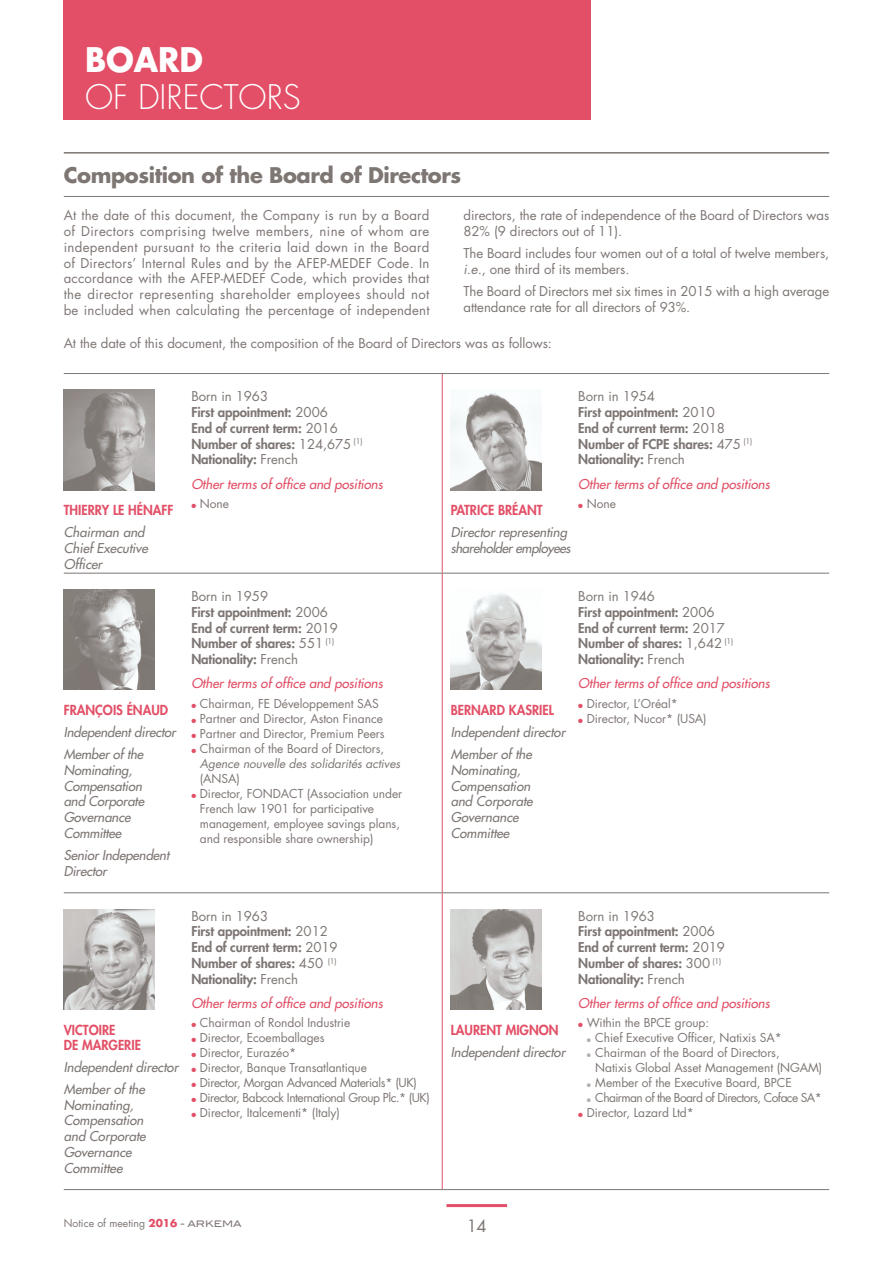
<style>
.page{position:relative;width:893px;height:1263px;background:#fff}
.page>*{position:absolute;margin:0;border:0;box-sizing:border-box;transform-origin:0 0}
.t1{font:300 33px "Futura Std";color:#fff}
.t2{font:700 33px "Futura Std";letter-spacing:-.005em;color:#fff;scale:.95 1}
.t3{font:700 21px "Futura Std";letter-spacing:-.02em;color:#7d7673}
.t4{font:16.5px "Futura Std";color:#7d7673}
.t5{font:800 13.5px/15px "Futura Std";color:#e24f66;scale:.95 1}
.t6{font:13.2px/15.8px "Futura Std";letter-spacing:-.005em;color:#7d7673}
.t7{font:800 13.2px/15.8px "Futura Std";letter-spacing:-.01em;color:#7d7673}
.t8{font:italic 500 13.2px/15.8px "Futura Std";color:#7d7673}
.t9{font:italic 500 13.2px "Futura Std";color:#e24f66}
.t10{font:12px/15px "Futura Std";letter-spacing:-.005em;color:#7d7673}
.t11{font:italic 12px/15px "Futura Std";letter-spacing:-.005em;color:#7d7673}
.t12{font:12px "Futura Std";letter-spacing:-.04em;color:#7d7673}
.t13{font:12px "Futura Std";letter-spacing:-.05em;color:#7d7673}
.t14{font:12px "Futura Std";letter-spacing:-.03em;color:#7d7673}
.t15{font:10.5px "Futura Std";color:#7d7673}
.s1{font-style:italic}
.s2{font-weight:400}
.s3{color:#e24f66}
.s4{font-style:normal}
.s5{color:#b2afae}
.s6{font-weight:700;color:#e24f66}
.s7{font-family:"Blair ITC Std";font-size:9px}
</style>
<div class="page">
<hr style="left:446px;top:1204px;width:61px;height:3px;background:#e24f66">
<div style="left:64px;top:0;width:527px;height:119px;background:#e24f66"></div>
<hr style="left:64px;top:152px;width:765px;height:2px;background:#7d7673">
<hr style="left:64px;top:196px;width:765px;height:1px;background:#7d7673">
<hr style="left:442px;top:374px;width:1px;height:199px;background:#e24f66">
<hr style="left:442px;top:573px;width:1px;height:319px;background:#e24f66">
<hr style="left:442px;top:893px;width:1px;height:296px;background:#e24f66">
<hr style="left:64px;top:373px;width:765px;height:1px;background:#7d7673">
<hr style="left:64px;top:573px;width:765px;height:1px;background:#7d7673">
<hr style="left:64px;top:892px;width:765px;height:1px;background:#7d7673">
<hr style="left:64px;top:1189px;width:765px;height:1px;background:#7d7673">
<img style="left:64px;top:390px;width:91px;height:100px">
<img style="left:451px;top:393px;width:90px;height:97px">
<img style="left:64px;top:589px;width:91px;height:101px">
<img style="left:451px;top:593px;width:90px;height:97px">
<img style="left:64px;top:909px;width:91px;height:100px">
<img style="left:451px;top:909px;width:90px;height:100px">
<h1 class="t2" style="left:85px;top:44px;width:126px">BOARD</h1>
<h1 class="t1" style="left:85px;top:82px;width:217px">OF DIRECTORS</h1>
<h2 class="t3" style="left:64px;top:166px;width:399px">Composition of the Board of Directors</h2>
<p class="t6" style="left:64px;top:209px;width:367px;text-align:justify">At the date of this document, the Company is run by a Board of Directors comprising twelve members, nine of whom are independent pursuant to the criteria laid down in the Board of Directors’ Internal Rules and by the AFEP-MEDEF Code. In accordance with the AFEP-MEDEF Code, which provides that the director representing shareholder employees should not be included when calculating the percentage of independent</p>
<p class="t6" style="left:463px;top:209px;width:367px">directors, the rate of independence of the Board of Directors was<br>82% (9 directors out of 11).</p>
<p class="t6" style="left:463px;top:247px;width:367px">The Board includes four women out of a total of twelve members, <span class="s1">i.e.</span>, one third of its members.</p>
<p class="t6" style="left:463px;top:284px;width:367px">The Board of Directors met six times in 2015 with a high average attendance rate for all directors of 93%.</p>
<p class="t6" style="left:64px;top:336px;width:490px">At the date of this document, the composition of the Board of Directors was as follows:</p>
<p class="t5" style="left:64px;top:504px;width:117px">THIERRY LE HÉNAFF</p>
<p class="t8" style="left:64px;top:526px;width:86px">Chairman and<br>Chief Executive<br>Officer</p>
<p class="t5" style="left:64px;top:703px;width:111px">FRANÇOIS ÉNAUD</p>
<p class="t8" style="left:64px;top:722px;width:114px;line-height:22px">Independent director<br>Member of the</p>
<p class="t8" style="left:64px;top:763px;width:82px">Nominating,<br>Compensation and Corporate<br>Governance<br>Committee</p>
<p class="t8" style="left:64px;top:848px;width:107px">Senior I ndependent<br>D irector</p>
<p class="t7" style="left:578px;top:390px;width:176px"><span class="s2">Born in 1954<br></span>First appointment: <span class="s2">2010<br></span>End of current term: <span class="s2">2018<br></span>Number of FCPE shares: <span class="s2">475</span> <sup>(1)<br></sup>Nationality: <span class="s2">French</span></p>
<p class="t9" style="left:578px;top:478px;width:193px">Other terms of office and positions</p>
<p class="t10" style="left:578px;top:497px;width:39px"><span class="s3">●</span> None</p>
<p class="t7" style="left:191px;top:390px;width:173px"><span class="s2">Born in 1963<br></span>First appointment: <span class="s2">2006<br></span>End of current term: <span class="s2">2016<br></span>Number of shares: <span class="s2">124,675</span> <sup>(1)<br></sup>Nationality: <span class="s2">French</span></p>
<p class="t9" style="left:191px;top:478px;width:193px">Other terms of office and positions</p>
<p class="t10" style="left:191px;top:497px;width:39px"><span class="s3">●</span> None</p>
<p class="t5" style="left:451px;top:504px;width:98px">PATRICE BRÉANT</p>
<p class="t8" style="left:451px;top:526px;width:121px">Director representing shareholder employees</p>
<p class="t7" style="left:191px;top:589px;width:148px"><span class="s2">Born in 1959<br></span>First appointment: <span class="s2">2006<br></span>End of current term: <span class="s2">2019<br></span>Number of shares: <span class="s2">551</span> <sup>(1)<br></sup>Nationality: <span class="s2">French</span></p>
<p class="t9" style="left:191px;top:677px;width:193px">Other terms of office and positions</p>
<p class="t10" style="left:191px;top:696px;width:189px"><span class="s3">●</span> Chairman, FE Développement SAS</p>
<p class="t10" style="left:191px;top:711px;width:193px"><span class="s3">●</span> Partner and Director, Aston Finance</p>
<p class="t10" style="left:191px;top:726px;width:195px"><span class="s3">●</span> Partner and Director, Premium Peers</p>
<p class="t11" style="left:200px;top:741px;width:202px;text-indent:-9px"><span class="s3">●</span> <span class="s4">Chairman of the Board of Directors,<br></span>Agence nouvelle des solidarités actives</p>
<p class="t10" style="left:200px;top:771px;width:42px">(ANSA)</p>
<p class="t10" style="left:200px;top:786px;width:204px;text-indent:-9px"><span class="s3">●</span> Director, FONDACT (Association under French law 1901 for participative management, employee savings plans, and responsible share ownership)</p>
<p class="t5" style="left:451px;top:703px;width:110px">BERNARD KASRIEL</p>
<p class="t8" style="left:451px;top:722px;width:116px;line-height:22px">Independent director<br>Member of the</p>
<p class="t8" style="left:451px;top:763px;width:83px">Nominating,<br>Compensation and Corporate<br>Governance<br>Committee</p>
<p class="t7" style="left:578px;top:589px;width:157px"><span class="s2">Born in 1946<br></span>First appointment: <span class="s2">2006<br></span>End of current term: <span class="s2">2017<br></span>Number of shares: <span class="s2">1,642</span> <sup>(1)<br></sup>Nationality: <span class="s2">French</span></p>
<p class="t9" style="left:578px;top:677px;width:193px">Other terms of office and positions</p>
<p class="t10" style="left:578px;top:696px;width:101px"><span class="s3">●</span> Director, L’Oréal*</p>
<p class="t10" style="left:578px;top:711px;width:130px"><span class="s3">●</span> Director, Nucor* (USA)</p>
<p class="t5" style="left:64px;top:1023px;width:83px">VICTOIRE<br>DE MARGERIE</p>
<p class="t8" style="left:64px;top:1057px;width:116px;line-height:22px">Independent director<br>Member of the</p>
<p class="t8" style="left:64px;top:1098px;width:83px">Nominating,<br>Compensation and Corporate<br>Governance<br>Committee</p>
<p class="t7" style="left:191px;top:909px;width:148px"><span class="s2">Born in 1963<br></span>First appointment: <span class="s2">2012<br></span>End of current term: <span class="s2">2019<br></span>Number of shares: <span class="s2">450</span> <sup>(1)<br></sup>Nationality: <span class="s2">French</span></p>
<p class="t9" style="left:191px;top:997px;width:193px">Other terms of office and positions</p>
<p class="t10" style="left:191px;top:1016px;width:160px"><span class="s3">●</span> Chairman of Rondol Industrie</p>
<p class="t10" style="left:191px;top:1031px;width:135px"><span class="s3">●</span> Director, Ecoemballages</p>
<p class="t10" style="left:191px;top:1046px;width:106px"><span class="s3">●</span> Director, Eurazéo*</p>
<p class="t10" style="left:191px;top:1061px;width:177px"><span class="s3">●</span> Director, Banque Transatlantique</p>
<p class="t14" style="left:191px;top:1077px;width:227px"><span class="s3">●</span> Director, Morgan Advanced Materials* (UK)</p>
<p class="t12" style="left:191px;top:1092px;width:240px"><span class="s3">●</span> Director, Babcock International Group Plc.* (UK)</p>
<p class="t10" style="left:191px;top:1106px;width:150px"><span class="s3">●</span> Director, Italcementi* (Italy)</p>
<p class="t5" style="left:451px;top:1023px;width:115px">LAURENT MIGNON</p>
<p class="t8" style="left:451px;top:1045px;width:116px">Independent director</p>
<p class="t7" style="left:578px;top:909px;width:148px"><span class="s2">Born in 1963<br></span>First appointment: <span class="s2">2006<br></span>End of current term: <span class="s2">2019<br></span>Number of shares: <span class="s2">300</span> <sup>(1)<br></sup>Nationality: <span class="s2">French</span></p>
<p class="t9" style="left:578px;top:997px;width:193px">Other terms of office and positions</p>
<p class="t10" style="left:578px;top:1016px;width:132px"><span class="s3">●</span> Within the BPCE group:</p>
<p class="t10" style="left:587px;top:1031px;width:196px"><span class="s5">●</span> Chief Executive Officer, Natixis SA*</p>
<p class="t10" style="left:595px;top:1046px;width:229px;text-indent:-9px"><span class="s5">●</span> Chairman of the Board of Directors,<br>Natixis Global Asset Management (NGAM)</p>
<p class="t10" style="left:587px;top:1076px;width:207px"><span class="s5">●</span> Member of the Executive Board, BPCE</p>
<p class="t13" style="left:587px;top:1092px;width:236px"><span class="s5">●</span> Chairman of the Board of Directors, Coface SA*</p>
<p class="t10" style="left:578px;top:1106px;width:117px"><span class="s3">●</span> Director, Lazard Ltd*</p>
<p class="t15" style="left:64px;top:1218px;width:179px">Notice of meeting <span class="s6">2016</span> <span class="s7">- ARKEMA</span></p>
<p class="t4" style="left:467px;top:1218px;width:21px">14</p>
</div>
